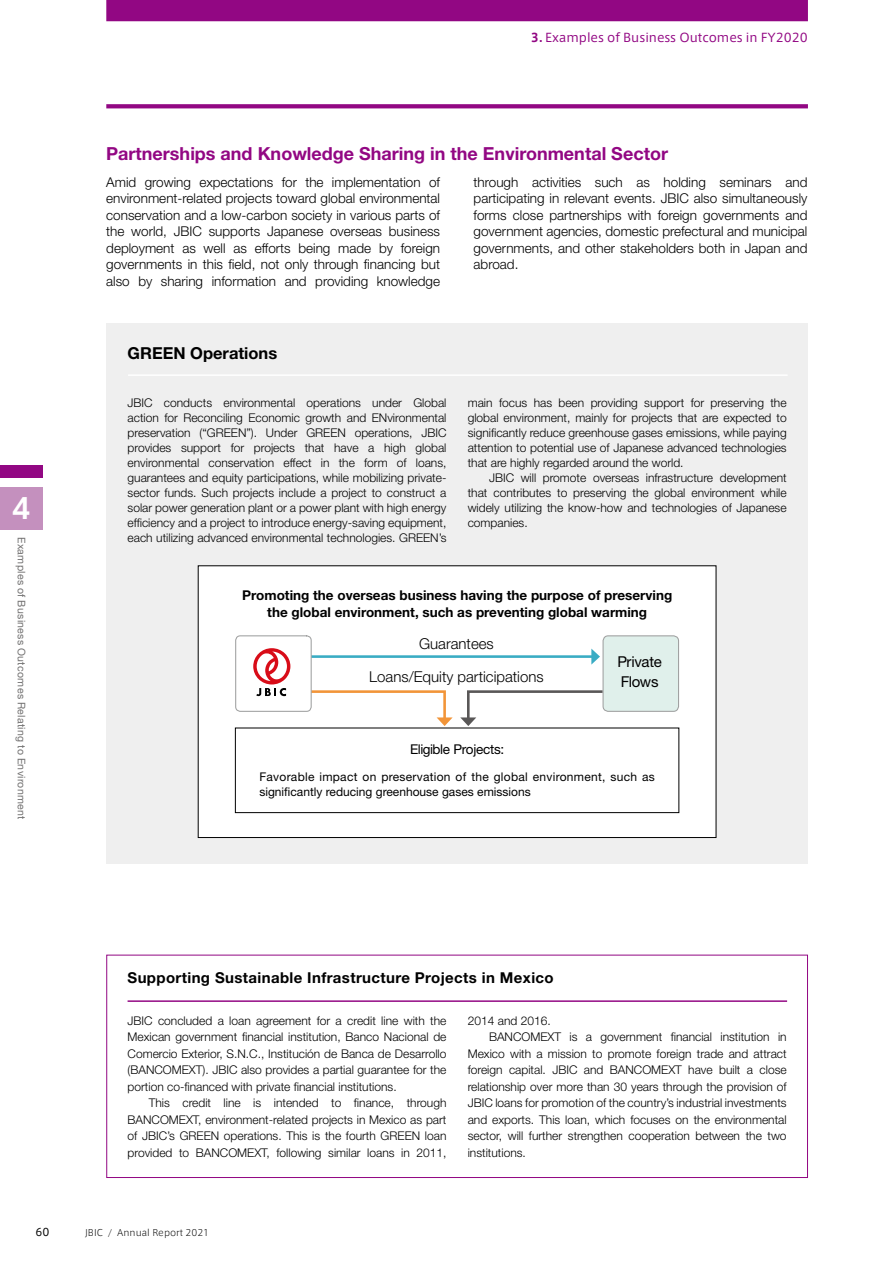
<style>
.page{position:relative;width:893px;height:1263px;background:#fff}
.page>*{position:absolute;margin:0;border:0;box-sizing:border-box;transform-origin:0 0}
.t1{font:700 28.5px "Axis Std";color:#fff}
.t2{font:700 18px "Helvetica Neue LT Std";color:#920783}
.t3{font:700 16.5px "Helvetica Neue LT Std";color:#000}
.t4{font:700 15px "Helvetica Neue LT Std";letter-spacing:.025em;color:#000}
.t5{font:300 15px "Helvetica Neue LT Std";color:#000}
.t6{font:15px/19.5px "Helvetica Neue LT Std";letter-spacing:-.025em;color:#000}
.t7{font:300 13.5px/16.5px "Helvetica Neue LT Std";color:#000;text-align:justify}
.t8{font:700 13.5px/16.5px "Helvetica Neue LT Std";color:#000;text-align:center}
.t9{font:13.5px "Helvetica Neue LT Std";letter-spacing:-.03em;color:#000}
.t10{font:300 12px/15px "Helvetica Neue LT Std";color:#000;text-align:justify}
.t11{font:12px/15px "Helvetica Neue LT Std";letter-spacing:.025em;color:#000}
.t12{font:12px "Axis Latin Pro";color:#920783}
.t13{font:10.5px "Helvetica Neue LT Std";letter-spacing:.03em;color:#727171}
.t14{font:10.5px "Axis Latin Pro";color:#000}
.t15{font:300 9px "Axis Latin Pro";color:#000}
.s1{font-weight:700}
</style>
<div class="page">
<div style="left:0;top:487px;width:43px;height:43px;background:#c490be"></div>
<div style="left:0;top:465px;width:43px;height:13px;background:#920783"></div>
<div style="left:106px;top:955px;width:702px;height:223px;border:1px solid #920783"></div>
<hr style="left:128px;top:1000px;width:659px;height:2px;background:#920783">
<div style="left:106px;top:323px;width:702px;height:540px;background:#efefef"></div>
<hr style="left:128px;top:374px;width:660px;height:2px;background:#fff">
<div style="left:198px;top:566px;width:518px;height:271px;background:#fff"></div>
<div style="left:198px;top:566px;width:518px;height:272px;border:1px solid #000"></div>
<svg style="left:312px;top:690px;width:141px;height:36px"></svg>
<svg style="left:460px;top:690px;width:145px;height:36px"></svg>
<div style="left:235px;top:728px;width:444px;height:85px;border:1px solid #000"></div>
<hr style="left:310px;top:655px;width:284px;height:3px;background:#3aacc4">
<svg style="left:591px;top:649px;width:9px;height:16px"></svg>
<div style="left:235px;top:635px;width:77px;height:77px;border:1px solid #9fa0a0;border-radius:5px"></div>
<div style="left:603px;top:636px;width:75px;height:75px;background:#e0f0eb;border-radius:5px"></div>
<div style="left:602px;top:635px;width:77px;height:77px;border:1px solid #9fa0a0;border-radius:5px"></div>
<svg style="left:253px;top:648px;width:37px;height:48px"></svg>
<svg style="left:106px;top:104px;width:702px;height:4px;background:#961288"></svg>
<div style="left:106px;top:0;width:702px;height:21px;background:#920783"></div>
<p class="t12" style="left:531px;top:30px;width:279px"><span class="s1">3.</span> Examples of Business Outcomes in FY2020</p>
<h2 class="t2" style="left:106px;top:142px;width:563px">Partnerships and Knowledge Sharing in the Environmental Sector</h2>
<p class="t7" style="left:106px;top:174px;width:335px">Amid growing expectations for the implementation of environment-related projects toward global environmental conservation and a low-carbon society in various parts of the world, JBIC supports Japanese overseas business deployment as well as efforts being made by foreign governments in this field, not only through financing but also by sharing information and providing knowledge</p>
<p class="t7" style="left:474px;top:174px;width:335px">through activities such as holding seminars and participating in relevant events. JBIC also simultaneously forms close partnerships with foreign governments and government agencies, domestic prefectural and municipal governments, and other stakeholders both in Japan and abroad.</p>
<h1 class="t1" style="left:12px;top:486px;width:21px">4</h1>
<p class="t13" style="left:28px;top:537px;width:284px;rotate:90deg">Examples of Business Outcomes Relating to Environment</p>
<h3 class="t3" style="left:128px;top:342px;width:151px">GREEN Operations</h3>
<p class="t10" style="left:128px;top:395px;width:320px">JBIC conducts environmental operations under Global action for Reconciling Economic growth and ENvironmental preservation (“GREEN”). Under GREEN operations, JBIC provides support for projects that have a high global environmental conservation effect in the form of loans, guarantees and equity participations, while mobilizing private&shy;sector funds. Such projects include a project to construct a solar power generation plant or a power plant with high energy efficiency and a project to introduce energy-saving equipment, each utilizing advanced environmental technologies. GREEN’s</p>
<p class="t10" style="left:468px;top:395px;width:320px">main focus has been providing support for preserving the global environment, mainly for projects that are expected to significantly reduce greenhouse gases emissions, while paying attention to potential use of Japanese advanced technologies that are highly regarded around the world.</p>
<p class="t10" style="left:468px;top:470px;width:320px;text-indent:21px">JBIC will promote overseas infrastructure development that contributes to preserving the global environment while widely utilizing the know-how and technologies of Japanese companies.</p>
<p class="t8" style="left:242px;top:587px;width:432px">Promoting the overseas business having the purpose of preserving the global environment, such as preventing global warming</p>
<p class="t5" style="left:419px;top:634px;width:76px">Guarantees</p>
<p class="t5" style="left:369px;top:668px;width:176px">Loans/Equity participations</p>
<p class="t6" style="left:617px;top:652px;width:46px">Private<br>Flows</p>
<p class="t9" style="left:410px;top:741px;width:96px">Eligible Projects:</p>
<p class="t11" style="left:259px;top:769px;width:397px">Favorable impact on preservation of the global environment, such as significantly reducing greenhouse gases emissions</p>
<p class="t4" style="left:128px;top:968px;width:428px">Supporting Sustainable Infrastructure Projects in Mexico</p>
<p class="t10" style="left:128px;top:1012px;width:320px;line-height:16.5px">JBIC concluded a loan agreement for a credit line with the Mexican government financial institution, Banco Nacional de Comercio Exterior, S.N.C., Institución de Banca de Desarrollo (BANCOMEXT). JBIC also provides a partial guarantee for the portion co-financed with private financial institutions.</p>
<p class="t10" style="left:128px;top:1094px;width:320px;line-height:16.5px;text-indent:21px">This credit line is intended to finance, through BANCOMEXT, environment-related projects in Mexico as part of JBIC’s GREEN operations. This is the fourth GREEN loan provided to BANCOMEXT, following similar loans in 2011,</p>
<p class="t10" style="left:468px;top:1012px;width:84px">2014 and 2016.</p>
<p class="t10" style="left:489px;top:1029px;width:299px">BANCOMEXT is a government financial institution in</p>
<p class="t10" style="left:468px;top:1045px;width:320px">Mexico with a mission to promote foreign trade and attract</p>
<p class="t10" style="left:468px;top:1062px;width:320px">foreign capital. JBIC and BANCOMEXT have built a close</p>
<p class="t10" style="left:468px;top:1078px;width:320px">relationship over more than 30 years through the provision of</p>
<p class="t10" style="left:468px;top:1095px;width:320px">JBIC loans for promotion of the country’s industrial investments</p>
<p class="t10" style="left:468px;top:1111px;width:320px">and exports. This loan, which focuses on the environmental</p>
<p class="t10" style="left:468px;top:1128px;width:320px">sector, will further strengthen cooperation between the two</p>
<p class="t10" style="left:468px;top:1144px;width:60px">institutions.</p>
<p class="t14" style="left:35px;top:1225px;width:16px">60</p>
<p class="t15" style="left:85px;top:1227px;width:126px">JBIC / Annual Report 2021</p>
</div>
